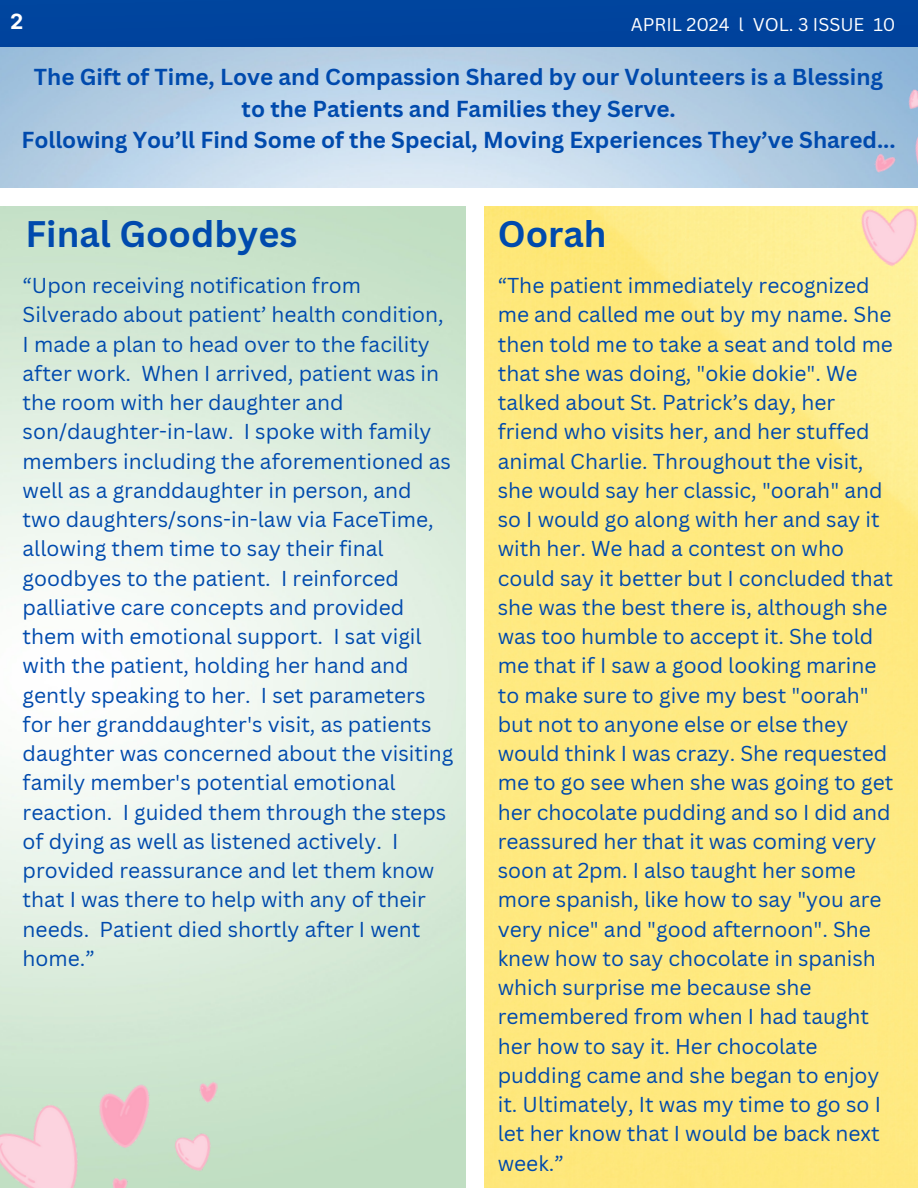
<style>
.page{position:relative;width:918px;height:1188px;background:#fff}
.page>*{position:absolute;margin:0;border:0;box-sizing:border-box;transform-origin:0 0}
.t1{font:700 36px "Canva Sans";color:#004aad}
.t2{font:700 22.5px/31.5px "Canva Sans";color:#004aad;text-align:center}
.t3{font:21px/29.2px "Canva Sans";color:#004aad}
.t4{font:700 21px "Inter";color:#fff}
.t5{font:18px "Canva Sans";color:#fff}
</style>
<div class="page">
<div style="left:0;top:0;width:918px;height:47px;background:#00439d"></div>
<img style="left:0;top:1073px;width:238px;height:115px">
<img style="left:843px;top:86px;width:75px;height:255px">
<p class="t4" style="left:10px;top:9px;width:15px">2</p>
<p class="t5" style="left:631px;top:11px;width:266px">APRIL 2024 l VOL. 3 ISSUE 10</p>
<p class="t2" style="left:21px;top:61px;width:876px">The Gift of Time, Love and Compassion Shared by our Volunteers is a Blessing to the Patients and Families they Serve.<br>Following You’ll Find Some of the Special, Moving Experiences They’ve Shared...</p>
<h1 class="t1" style="left:25px;top:208px;width:273px">Final Goodbyes</h1>
<h1 class="t1" style="left:498px;top:208px;width:110px">Oorah</h1>
<p class="t3" style="left:23px;top:270px;width:432px">“Upon receiving notification from Silverado about patient’ health condition, I made a plan to head over to the facility after work. When I arrived, patient was in the room with her daughter and son/daughter-in-law. I spoke with family members including the aforementioned as well as a granddaughter in person, and two daughters/sons-in-law via FaceTime, allowing them time to say their final goodbyes to the patient. I reinforced palliative care concepts and provided them with emotional support. I sat vigil with the patient, holding her hand and gently speaking to her. I set parameters for her granddaughter's visit, as patients daughter was concerned about the visiting family member's potential emotional reaction. I guided them through the steps of dying as well as listened actively. I provided reassurance and let them know that I was there to help with any of their needs. Patient died shortly after I went home.”</p>
<p class="t3" style="left:498px;top:270px;width:397px">“The patient immediately recognized me and called me out by my name. She then told me to take a seat and told me that she was doing, "okie dokie". We talked about St. Patrick’s day, her friend who visits her, and her stuffed animal Charlie. Throughout the visit, she would say her classic, "oorah" and so I would go along with her and say it with her. We had a contest on who could say it better but I concluded that she was the best there is, although she was too humble to accept it. She told me that if I saw a good looking marine to make sure to give my best "oorah" but not to anyone else or else they would think I was crazy. She requested me to go see when she was going to get her chocolate pudding and so I did and reassured her that it was coming very soon at 2pm. I also taught her some more spanish, like how to say "you are very nice" and "good afternoon". She knew how to say chocolate in spanish which surprise me because she remembered from when I had taught her how to say it. Her chocolate pudding came and she began to enjoy it. Ultimately, It was my time to go so I let her know that I would be back next week.”</p>
</div>
